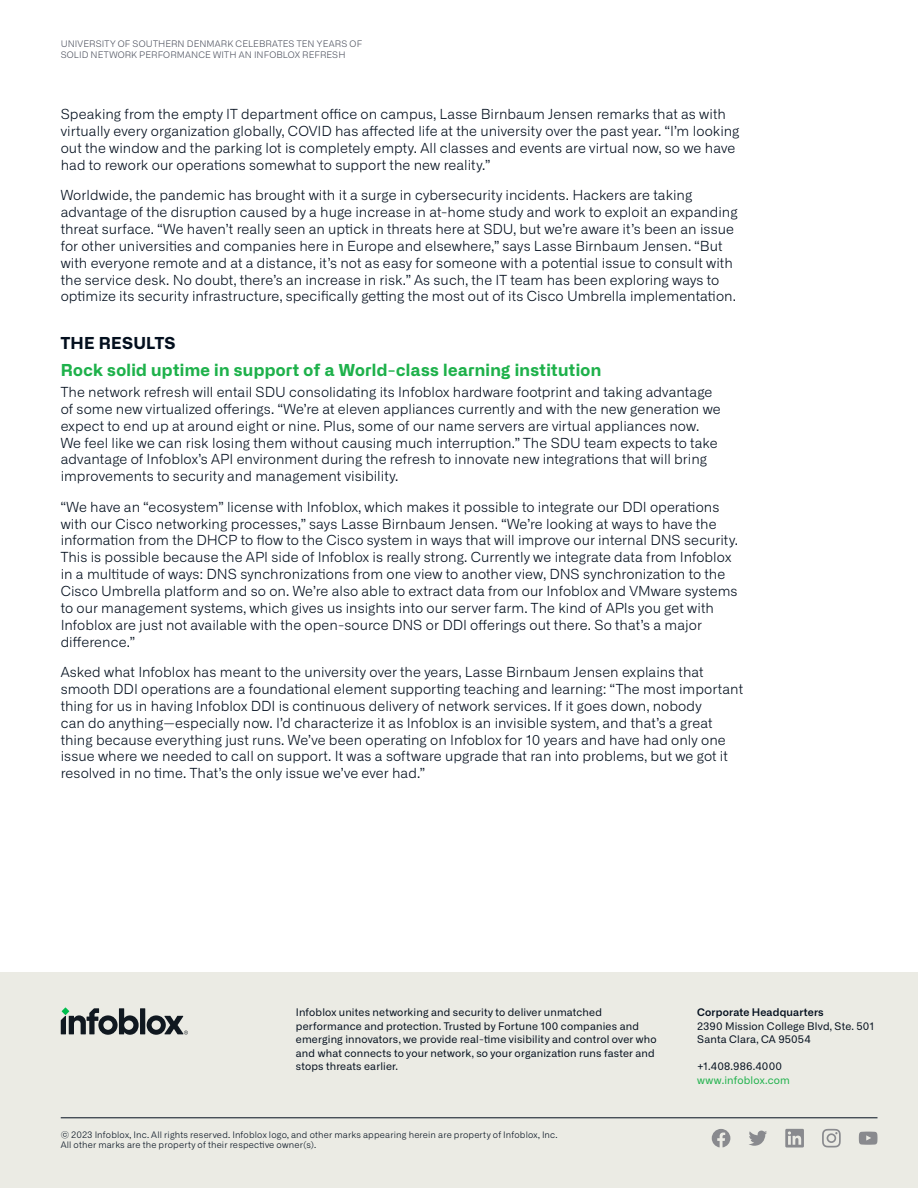
<style>
.page{position:relative;width:918px;height:1188px;background:#fff}
.page>*{position:absolute;margin:0;border:0;box-sizing:border-box;transform-origin:0 0}
.Heading_Level_1{font:700 16.5px "Alliance No.2";letter-spacing:.02em;color:#1eb14b}
.Section{font:700 16.5px "Alliance No.2";letter-spacing:.015em;color:#030f1e}
.Body_text{font:300 13.8px/16.8px "Alliance No.1";letter-spacing:.005em;color:#030f1e}
.t1{font:10.5px/13.5px "Alliance No.1";letter-spacing:.015em;color:#030f1e}
.t2{font:600 10.5px "Alliance No.1";letter-spacing:.015em;color:#030f1e}
.t3{font:10.5px "Alliance No.1";letter-spacing:.015em;color:#1eb14b}
.t4{font:300 9px/9.8px "Alliance No.1";letter-spacing:.02em;color:#030f1e}
.t5{font:300 9px/10.5px "Alliance No.1";letter-spacing:.015em;color:#4d515e}
</style>
<div class="page">
<div style="left:0;top:972px;width:918px;height:216px;background:#ebebe4"></div>
<div style="left:140px;top:1008px;width:5px;height:26px;background:#101820"></div>
<svg style="left:147px;top:1015px;width:41px;height:20px"></svg>
<svg style="left:61px;top:1008px;width:78px;height:27px"></svg>
<svg style="left:822px;top:1129px;width:19px;height:18px"></svg>
<svg style="left:859px;top:1132px;width:19px;height:13px"></svg>
<svg style="left:749px;top:1131px;width:18px;height:15px"></svg>
<svg style="left:785px;top:1129px;width:19px;height:19px"></svg>
<svg style="left:712px;top:1129px;width:18px;height:18px"></svg>
<hr style="left:61px;top:1118px;width:817px;height:1px;background:#030f1e">
<p class="t5" style="left:61px;top:39px;width:303px">UNIVERSITY OF SOUTHERN DENMARK CELEBRATES TEN YEARS OF<br>SOLID NETWORK PERFORMANCE WITH AN INFOBLOX REFRESH</p>
<p class="Body_text" style="left:61px;top:106px;width:680px">Speaking from the empty IT department office on campus, Lasse Birnbaum Jensen remarks that as with virtually every organization globally, COVID has affected life at the university over the past year. “I’m looking out the window and the parking lot is completely empty. All classes and events are virtual now, so we have had to rework our operations somewhat to support the new reality.”</p>
<p class="Body_text" style="left:61px;top:187px;width:678px">Worldwide, the pandemic has brought with it a surge in cybersecurity incidents. Hackers are taking advantage of the disruption caused by a huge increase in at-home study and work to exploit an expanding threat surface. “We haven’t really seen an uptick in threats here at SDU, but we’re aware it’s been an issue for other universities and companies here in Europe and elsewhere,” says Lasse Birnbaum Jensen. “But with everyone remote and at a distance, it’s not as easy for someone with a potential issue to consult with the service desk. No doubt, there’s an increase in risk.” As such, the IT team has been exploring ways to optimize its security infrastructure, specifically getting the most out of its Cisco Umbrella implementation.</p>
<p class="Section" style="left:61px;top:332px;width:116px">THE RESULTS</p>
<p class="Heading_Level_1" style="left:61px;top:359px;width:542px">Rock solid uptime in support of a World-class learning institution</p>
<p class="Body_text" style="left:61px;top:384px;width:661px">The network refresh will entail SDU consolidating its Infoblox hardware footprint and taking advantage of some new virtualized offerings. “We’re at eleven appliances currently and with the new generation we expect to end up at around eight or nine. Plus, some of our name servers are virtual appliances now.<br>We feel like we can risk losing them without causing much interruption.” The SDU team expects to take advantage of Infoblox’s API environment during the refresh to innovate new integrations that will bring improvements to security and management visibility.</p>
<p class="Body_text" style="left:61px;top:498px;width:679px">“We have an “ecosystem” license with Infoblox, which makes it possible to integrate our DDI operations with our Cisco networking processes,” says Lasse Birnbaum Jensen. “We’re looking at ways to have the information from the DHCP to flow to the Cisco system in ways that will improve our internal DNS security.<br>This is possible because the API side of Infoblox is really strong. Currently we integrate data from Infoblox in a multitude of ways: DNS synchronizations from one view to another view, DNS synchronization to the Cisco Umbrella platform and so on. We’re also able to extract data from our Infoblox and VMware systems to our management systems, which gives us insights into our server farm. The kind of APIs you get with Infoblox are just not available with the open-source DNS or DDI offerings out there. So that’s a major difference.”</p>
<p class="Body_text" style="left:61px;top:664px;width:684px">Asked what Infoblox has meant to the university over the years, Lasse Birnbaum Jensen explains that smooth DDI operations are a foundational element supporting teaching and learning: “The most important thing for us in having Infoblox DDI is continuous delivery of network services. If it goes down, nobody<br>can do anything—especially now. I’d characterize it as Infoblox is an invisible system, and that’s a great thing because everything just runs. We’ve been operating on Infoblox for 10 years and have had only one issue where we needed to call on support. It was a software upgrade that ran into problems, but we got it resolved in no time. That’s the only issue we’ve ever had.”</p>
<p class="t1" style="left:296px;top:1006px;width:362px">Infoblox unites networking and security to deliver unmatched performance and protection. Trusted by Fortune 100 companies and emerging innovators, we provide real-time visibility and control over who and what connects to your network, so your organization runs faster and stops threats earlier.</p>
<p class="t2" style="left:697px;top:1006px;width:128px">Corporate Headquarters</p>
<p class="t1" style="left:697px;top:1019px;width:179px">2390 Mission College Blvd, Ste. 501<br>Santa Clara, CA 95054</p>
<p class="t1" style="left:697px;top:1059px;width:86px">+1.408.986.4000</p>
<p class="t3" style="left:697px;top:1073px;width:94px">www.infoblox.com</p>
<p class="t4" style="left:61px;top:1130px;width:499px">© 2023 Infoblox, Inc. All rights reserved. Infoblox logo, and other marks appearing herein are property of Infoblox, Inc.<br>All other marks are the property of their respective owner(s).</p>
</div>
